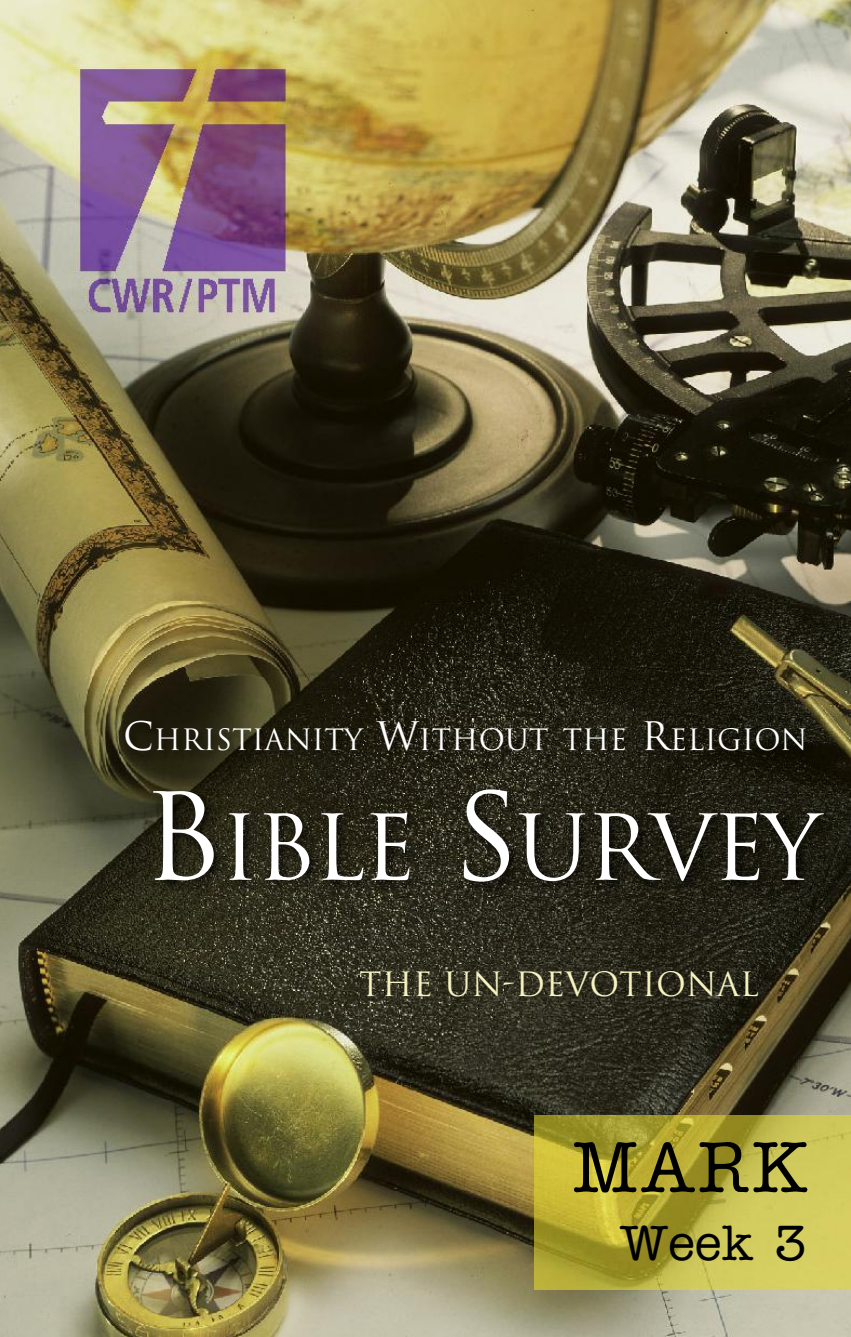
<style>
.page{position:relative;width:851px;height:1337px;background:#fff}
.page>*{position:absolute;margin:0;border:0;box-sizing:border-box;transform-origin:0 0}
.t1{font:88.2px "Trajan";letter-spacing:-.035em;color:#fff}
.t2{font:500 72px "American Typewriter";color:#000;scale:.94 1}
.t3{font:500 49.5px "American Typewriter";color:#000}
.t4{font:32.62px "Trajan";color:#f6f3c1}
.t5{font:28.8px "Trajan";color:#fff}
.s1{font-size:38.25px}
.s2{font-size:117.67px}
</style>
<div class="page">
<img style="left:0;top:0;width:850px;height:1336px">
<img style="left:52px;top:678px;width:798px;height:270px">
<img style="left:66px;top:54px;width:237px;height:268px">
<img style="left:534px;top:1115px;width:316px;height:174px">
<p class="t5" style="left:123px;top:723px;width:686px"><span class="s1">C</span>HRISTIANITY <span class="s1">W</span>ITHOUT THE <span class="s1">R</span>ELIGION</p>
<h1 class="t1" style="left:142px;top:797px;width:679px"><span class="s2">B</span>IBLE <span class="s2">S</span>URVEY</h1>
<p class="t4" style="left:359px;top:965px;width:401px">THE UN-DEVOTIONAL</p>
<h2 class="t2" style="left:572px;top:1142px;width:250px">MARK</h2>
<h3 class="t3" style="left:620px;top:1225px;width:187px">Week 3</h3>
</div>
